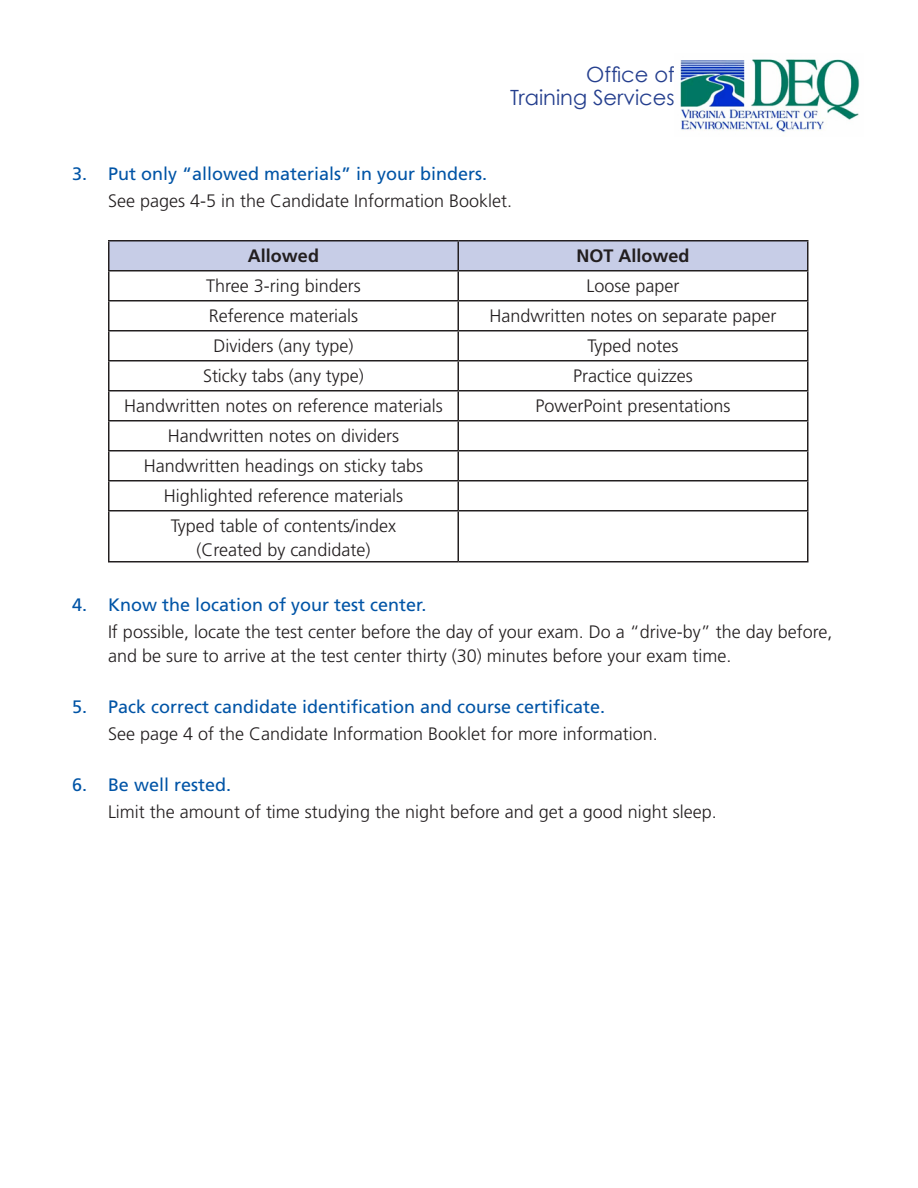
<style>
.page{position:relative;width:918px;height:1188px;background:#fff}
.page>*{position:absolute;margin:0;border:0;box-sizing:border-box;transform-origin:0 0}
.t1{font:21px/23.1px "Century Gothic";color:#253f8e;text-align:right}
.Table_Content{font:300 18px "Frutiger LT Std";color:#231f20}
.Indented_Text{font:300 18px/24px "Frutiger LT Std";color:#231f20}
.t2{font:18px "Frutiger LT Std";color:#0154a6}
.Table_Heading{font:700 18px "Frutiger LT Std";color:#231f20}
</style>
<div class="page">
<img style="left:680px;top:59px;width:180px;height:73px">
<hr style="left:108px;top:240px;width:350px;height:2px;background:#231f20">
<hr style="left:108px;top:242px;width:2px;height:28px;background:#231f20">
<hr style="left:458px;top:240px;width:350px;height:2px;background:#231f20">
<hr style="left:108px;top:270px;width:350px;height:2px;background:#231f20">
<hr style="left:108px;top:272px;width:2px;height:28px;background:#231f20">
<hr style="left:108px;top:300px;width:350px;height:2px;background:#231f20">
<hr style="left:108px;top:302px;width:2px;height:28px;background:#231f20">
<hr style="left:108px;top:330px;width:350px;height:2px;background:#231f20">
<hr style="left:108px;top:332px;width:2px;height:28px;background:#231f20">
<hr style="left:108px;top:360px;width:350px;height:2px;background:#231f20">
<hr style="left:108px;top:362px;width:2px;height:28px;background:#231f20">
<hr style="left:108px;top:390px;width:350px;height:2px;background:#231f20">
<hr style="left:108px;top:392px;width:2px;height:28px;background:#231f20">
<hr style="left:108px;top:420px;width:350px;height:2px;background:#231f20">
<hr style="left:108px;top:422px;width:2px;height:28px;background:#231f20">
<hr style="left:108px;top:450px;width:350px;height:2px;background:#231f20">
<hr style="left:108px;top:452px;width:2px;height:28px;background:#231f20">
<hr style="left:108px;top:480px;width:350px;height:2px;background:#231f20">
<hr style="left:108px;top:482px;width:2px;height:28px;background:#231f20">
<svg style="left:109px;top:241px;width:699px;height:269px"></svg>
<hr style="left:108px;top:510px;width:350px;height:2px;background:#231f20">
<hr style="left:108px;top:512px;width:2px;height:49px;background:#231f20">
<hr style="left:458px;top:510px;width:350px;height:2px;background:#231f20">
<hr style="left:458px;top:512px;width:1px;height:49px;background:#231f20">
<hr style="left:807px;top:512px;width:1px;height:49px;background:#231f20">
<hr style="left:108px;top:561px;width:350px;height:1px;background:#231f20">
<hr style="left:458px;top:561px;width:350px;height:1px;background:#231f20">
<p class="t1" style="left:510px;top:62px;width:166px">Office of<br>Training Services</p>
<p class="t2" style="left:72px;top:163px;width:417px">3. Put only “allowed materials” in your binders.</p>
<p class="Indented_Text" style="left:108px;top:189px;width:406px">See pages 4-5 in the Candidate Information Booklet.</p>
<p class="Table_Heading" style="left:248px;top:245px;width:73px">Allowed</p>
<p class="Table_Heading" style="left:576px;top:245px;width:115px">NOT Allowed</p>
<p class="Table_Content" style="left:206px;top:275px;width:156px">Three 3-ring binders</p>
<p class="Table_Content" style="left:586px;top:275px;width:95px">Loose paper</p>
<p class="Table_Content" style="left:209px;top:305px;width:151px">Reference materials</p>
<p class="Table_Content" style="left:489px;top:305px;width:289px">Handwritten notes on separate paper</p>
<p class="Table_Content" style="left:213px;top:335px;width:142px">Dividers (any type)</p>
<p class="Table_Content" style="left:587px;top:335px;width:93px">Typed notes</p>
<p class="Table_Content" style="left:203px;top:365px;width:162px">Sticky tabs (any type)</p>
<p class="Table_Content" style="left:573px;top:365px;width:121px">Practice quizzes</p>
<p class="Table_Content" style="left:124px;top:395px;width:320px">Handwritten notes on reference materials</p>
<p class="Table_Content" style="left:536px;top:395px;width:196px">PowerPoint presentations</p>
<p class="Table_Content" style="left:168px;top:425px;width:233px">Handwritten notes on dividers</p>
<p class="Table_Content" style="left:144px;top:455px;width:281px">Handwritten headings on sticky tabs</p>
<p class="Table_Content" style="left:164px;top:485px;width:241px">Highlighted reference materials</p>
<p class="Table_Content" style="left:171px;top:515px;width:227px">Typed table of contents/index</p>
<p class="Table_Content" style="left:197px;top:539px;width:175px">(Created by candidate)</p>
<p class="t2" style="left:72px;top:594px;width:356px">4. Know the location of your test center.</p>
<p class="Indented_Text" style="left:108px;top:620px;width:726px">If possible, locate the test center before the day of your exam. Do a “drive-by” the day before, and be sure to arrive at the test center thirty (30) minutes before your exam time.</p>
<p class="t2" style="left:72px;top:696px;width:535px">5. Pack correct candidate identification and course certificate.</p>
<p class="Indented_Text" style="left:108px;top:722px;width:551px">See page 4 of the Candidate Information Booklet for more information.</p>
<p class="t2" style="left:72px;top:774px;width:161px">6. Be well rested.</p>
<p class="Indented_Text" style="left:108px;top:800px;width:610px">Limit the amount of time studying the night before and get a good night sleep.</p>
</div>
